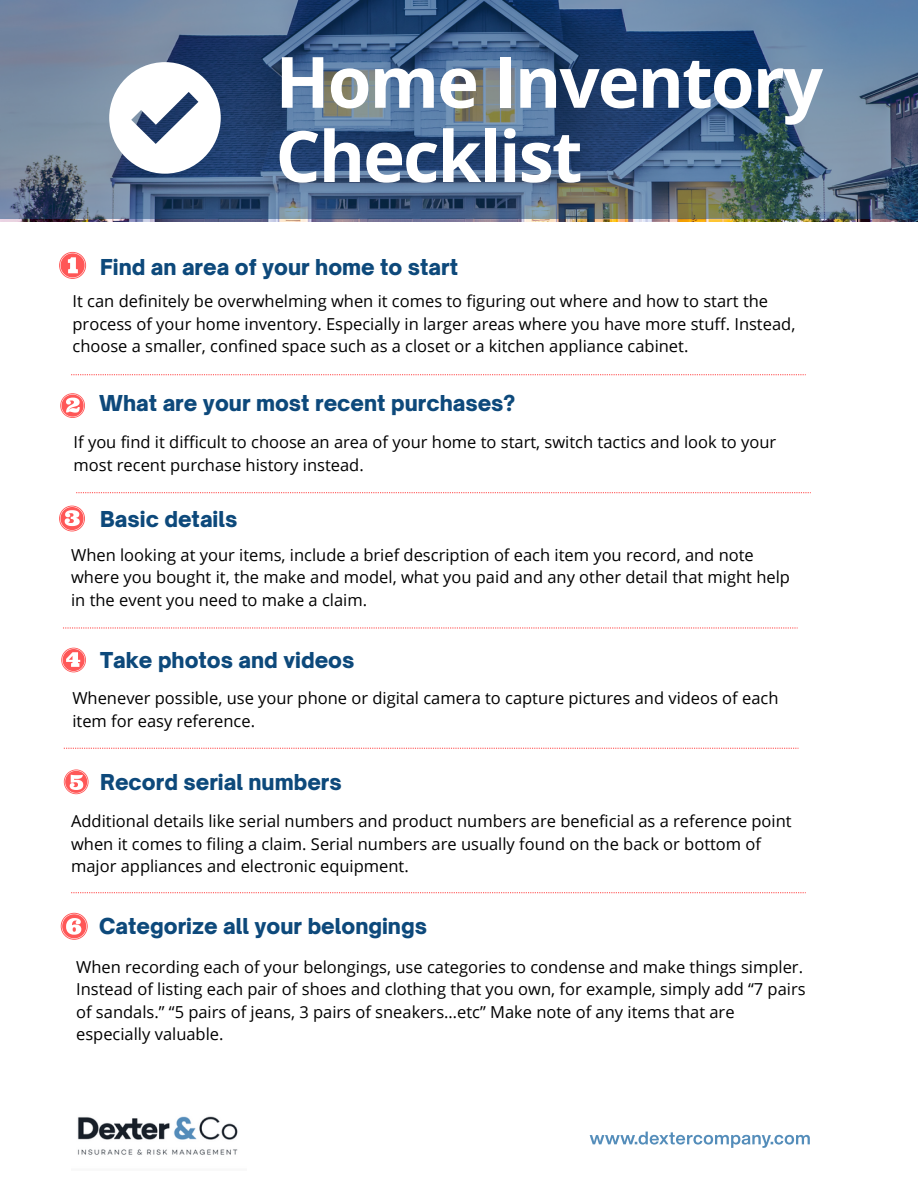
<style>
.page{position:relative;width:918px;height:1188px;background:#fff}
.page>*{position:absolute;margin:0;border:0;box-sizing:border-box;transform-origin:0 0}
.t1{font:700 70.8px/74.2px "Open Sans";letter-spacing:-.03em;color:#fff}
.t2{font:900 21px "Open Sauce One";color:#0d497b}
.t3{font:16.5px/22.5px "Open Sans";color:#000}
</style>
<div class="page">
<img style="left:590px;top:1135px;width:214px;height:9px">
<svg style="left:59px;top:252px;width:27px;height:27px"></svg>
<svg style="left:60px;top:393px;width:25px;height:25px"></svg>
<svg style="left:59px;top:506px;width:26px;height:25px"></svg>
<svg style="left:71px;top:374px;width:735px;height:1px"></svg>
<svg style="left:76px;top:492px;width:735px;height:1px"></svg>
<svg style="left:63px;top:627px;width:735px;height:2px"></svg>
<svg style="left:64px;top:748px;width:734px;height:1px"></svg>
<svg style="left:0;top:0;width:918px;height:218px;background:#4d6788"></svg>
<svg style="left:109px;top:62px;width:112px;height:111px"></svg>
<svg style="left:61px;top:648px;width:25px;height:24px"></svg>
<svg style="left:64px;top:769px;width:25px;height:25px"></svg>
<img style="left:77px;top:1116px;width:161px;height:39px">
<svg style="left:61px;top:913px;width:27px;height:27px"></svg>
<svg style="left:71px;top:892px;width:735px;height:1px"></svg>
<h1 class="t1" style="left:276px;top:43px;width:549px">Home Inventory<br>Checklist</h1>
<p class="t2" style="left:100px;top:254px;width:360px">Find an area of your home to start</p>
<p class="t3" style="left:73px;top:290px;width:724px">It can definitely be overwhelming when it comes to figuring out where and how to start the process of your home inventory. Especially in larger areas where you have more stuff. Instead, choose a smaller, confined space such as a closet or a kitchen appliance cabinet.</p>
<p class="t2" style="left:99px;top:390px;width:418px">What are your most recent purchases?</p>
<p class="t3" style="left:74px;top:430px;width:704px">If you find it difficult to choose an area of your home to start, switch tactics and look to your most recent purchase history instead.</p>
<p class="t2" style="left:100px;top:506px;width:139px">Basic details</p>
<p class="t3" style="left:71px;top:543px;width:720px">When looking at your items, include a brief description of each item you record, and note where you bought it, the make and model, what you paid and any other detail that might help in the event you need to make a claim.</p>
<p class="t2" style="left:100px;top:647px;width:256px">Take photos and videos</p>
<p class="t3" style="left:72px;top:687px;width:708px">Whenever possible, use your phone or digital camera to capture pictures and videos of each item for easy reference.</p>
<p class="t2" style="left:100px;top:769px;width:243px">Record serial numbers</p>
<p class="t3" style="left:71px;top:810px;width:722px">Additional details like serial numbers and product numbers are beneficial as a reference point when it comes to filing a claim. Serial numbers are usually found on the back or bottom of major appliances and electronic equipment.</p>
<p class="t2" style="left:99px;top:913px;width:329px">Categorize all your belongings</p>
<p class="t3" style="left:76px;top:955px;width:731px">When recording each of your belongings, use categories to condense and make things simpler.<br>Instead of listing each pair of shoes and clothing that you own, for example, simply add “7 pairs of sandals.” “5 pairs of jeans, 3 pairs of sneakers…etc” Make note of any items that are especially valuable.</p>
</div>
